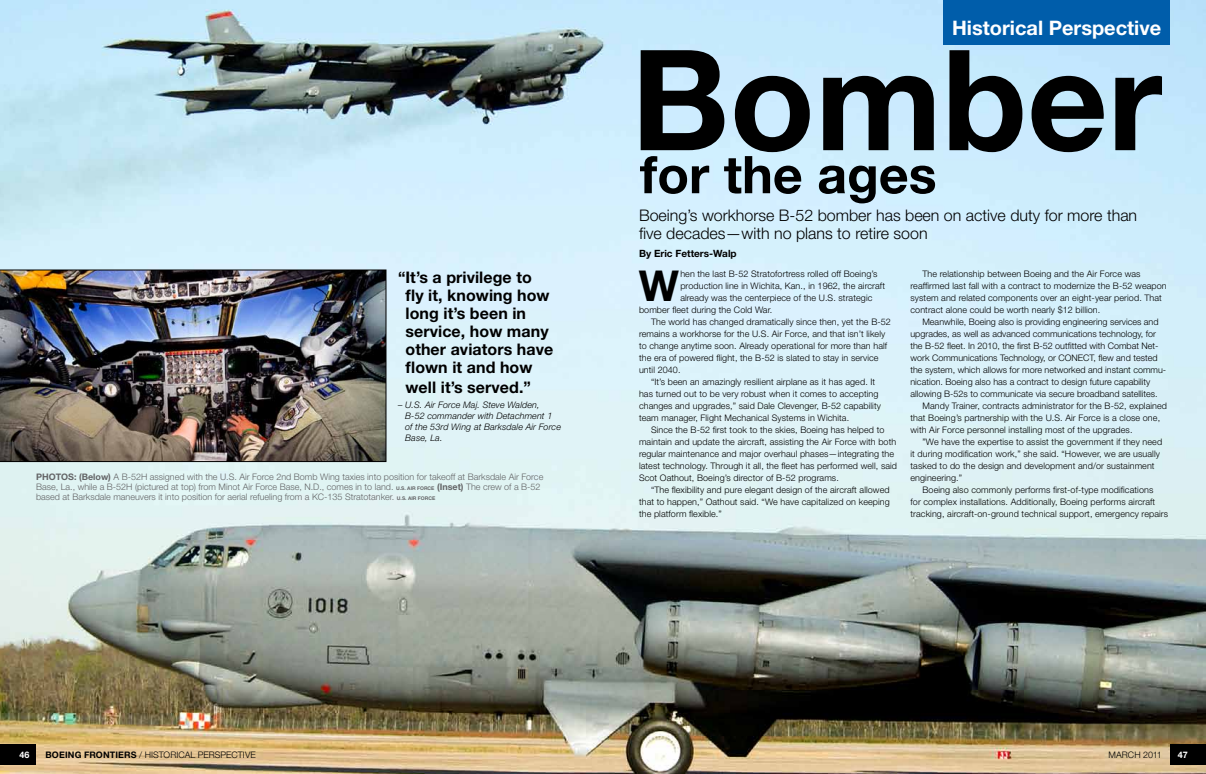
<style>
.page{position:relative;width:1206px;height:774px;background:#fff}
.page>*{position:absolute;margin:0;border:0;box-sizing:border-box;transform-origin:0 0}
.t1{font:700 140px "Helvetica Neue";color:#000}
.t2{font:700 52px "Helvetica Neue";color:#000}
.t3{font:700 42.6px "Helvetica Neue";color:#000}
.t4{font:700 20px "Helvetica Neue";color:#fff}
.t5{font:700 16px/18px "Helvetica Neue";letter-spacing:.005em;color:#000}
.t6{font:300 16px/18px "Helvetica Neue";color:#000}
.t7{font:700 10px "Helvetica Neue";color:#000}
.t8{font:300 9px/12px "Helvetica Neue";letter-spacing:.01em;color:#000}
.t9{font:300 9px/10px "Helvetica Neue";color:#636466}
.t10{font:italic 300 9px/11px "Helvetica Neue";letter-spacing:.01em;color:#000}
.t11{font:700 9px "Helvetica Neue";color:#fff}
.s1{font-weight:700}
.s2{font-weight:700;font-size:5px}
</style>
<div class="page">
<img style="left:0;top:0;width:1206px;height:774px">
<div style="left:1170px;top:744px;width:36px;height:20px;background:#000"></div>
<div style="left:0;top:744px;width:36px;height:20px;background:#000"></div>
<img style="left:0;top:270px;width:386px;height:192px">
<div style="left:944px;top:0;width:226px;height:44px;background:#005daa"></div>
<h3 class="t4" style="left:952px;top:15px;width:211px">Historical Perspective</h3>
<h3 class="t5" style="left:405px;top:267px;width:149px;text-indent:-7px">“It’s a privilege to fly it, knowing how long it’s been in service, how many other aviators have flown it and how</h3>
<h3 class="t5" style="left:405px;top:377px;width:127px">well it’s served.”</h3>
<p class="t10" style="left:405px;top:399px;width:157px;text-indent:-7px">– U.S. Air Force Maj. Steve Walden,<br>B-52 commander with Detachment 1 of the 53rd Wing at Barksdale Air Force<br>Base, La.</p>
<p class="t9" style="left:36px;top:472px;width:509px"><span class="s1">PH OTOS: (Below)</span> A B-52H assigned with the U.S. Air Force 2nd Bomb Wing taxies into position for takeoff at Barksdale Air Force<br>Base, La., while a B-52H (pictured at top) from Minot Air Force Base, N.D., comes in to land. <span class="s2">U.S. AIR FORCE</span> <span class="s1">(Inset)</span> The crew of a B-52 based at Barksdale maneuvers it into position for aerial refueling from a KC-135 Stratotanker. <span class="s2">U.S. AIr force</span></p>
<h1 class="t1" style="left:631px;top:14px;width:533px">Bomber</h1>
<h2 class="t2" style="left:640px;top:143px;width:298px">for the ages</h2>
<h3 class="t6" style="left:639px;top:206px;width:500px">Boeing’s workhorse B-52 bomber has been on active duty for more than five decades—with no plans to retire soon</h3>
<p class="t7" style="left:639px;top:248px;width:99px">By Eric Fetters-Walp</p>
<h3 class="t3" style="left:639px;top:260px;width:42px">W</h3>
<p class="t8" style="left:680px;top:268px;width:198px">hen the last B-52 Stratofortress rolled off Boeing’s</p>
<p class="t8" style="left:680px;top:280px;width:206px">production line in Wichita, Kan., in 1962, the aircraft</p>
<p class="t8" style="left:680px;top:292px;width:194px">already was the centerpiece of the U.S. strategic</p>
<p class="t8" style="left:639px;top:304px;width:135px">bomber fleet during the Cold War.</p>
<p class="t8" style="left:651px;top:316px;width:241px">The world has changed dramatically since then, yet the B-52</p>
<p class="t8" style="left:639px;top:328px;width:248px">remains a workhorse for the U.S. Air Force, and that isn’t likely</p>
<p class="t8" style="left:639px;top:340px;width:250px">to change anytime soon. Already operational for more than half</p>
<p class="t8" style="left:639px;top:352px;width:241px">the era of powered flight, the B-52 is slated to stay in service</p>
<p class="t8" style="left:639px;top:364px;width:43px">until 2040.</p>
<p class="t8" style="left:651px;top:376px;width:226px">“It’s been an amazingly resilient airplane as it has aged. It</p>
<p class="t8" style="left:639px;top:388px;width:241px">has turned out to be very robust when it comes to accepting</p>
<p class="t8" style="left:639px;top:400px;width:243px">changes and upgrades,” said Dale Clevenger, B-52 capability</p>
<p class="t8" style="left:639px;top:412px;width:212px">team manager, Flight Mechanical Systems in Wichita.</p>
<p class="t8" style="left:651px;top:424px;width:235px">Since the B-52 first took to the skies, Boeing has helped to</p>
<p class="t8" style="left:639px;top:436px;width:259px">maintain and update the aircraft, assisting the Air Force with both</p>
<p class="t8" style="left:639px;top:448px;width:257px">regular maintenance and major overhaul phases—integrating the</p>
<p class="t8" style="left:639px;top:460px;width:260px">latest technology. Through it all, the fleet has performed well, said</p>
<p class="t8" style="left:639px;top:472px;width:201px">Scot Oathout, Boeing’s director of B-52 programs.</p>
<p class="t8" style="left:651px;top:484px;width:240px">“The flexibility and pure elegant design of the aircraft allowed</p>
<p class="t8" style="left:639px;top:496px;width:252px">that to happen,” Oathout said. “We have capitalized on keeping</p>
<p class="t8" style="left:639px;top:508px;width:84px">the platform flexible.”</p>
<p class="t8" style="left:910px;top:268px;width:258px;text-indent:12px">The relationship between Boeing and the Air Force was reaffirmed last fall with a contract to modernize the B-52 weapon system and related components over an eight-year period. That contract alone could be worth nearly $12 billion.</p>
<p class="t8" style="left:922px;top:316px;width:238px">Meanwhile, Boeing also is providing engineering services and</p>
<p class="t8" style="left:910px;top:328px;width:247px">upgrades, as well as advanced communications technology, for</p>
<p class="t8" style="left:910px;top:340px;width:250px">the B-52 fleet. In 2010, the first B-52 outfitted with Combat Net-</p>
<p class="t8" style="left:910px;top:352px;width:249px">work Communications Technology, or CONECT, flew and tested</p>
<p class="t8" style="left:910px;top:364px;width:257px">the system, which allows for more networked and instant commu-</p>
<p class="t8" style="left:910px;top:376px;width:241px">nication. Boeing also has a contract to design future capability</p>
<p class="t8" style="left:910px;top:388px;width:249px">allowing B-52s to communicate via secure broadband satellites.</p>
<p class="t8" style="left:922px;top:400px;width:246px">Mandy Trainer, contracts administrator for the B-52, explained</p>
<p class="t8" style="left:910px;top:412px;width:251px">that Boeing’s partnership with the U.S. Air Force is a close one,</p>
<p class="t8" style="left:910px;top:424px;width:224px">with Air Force personnel installing most of the upgrades.</p>
<p class="t8" style="left:922px;top:436px;width:241px">”We have the expertise to assist the government if they need</p>
<p class="t8" style="left:910px;top:448px;width:251px">it during modification work,” she said. “However, we are usually</p>
<p class="t8" style="left:910px;top:460px;width:246px">tasked to do the design and development and/or sustainment</p>
<p class="t8" style="left:910px;top:472px;width:53px">engineering.”</p>
<p class="t8" style="left:922px;top:484px;width:232px">Boeing also commonly performs first-of-type modifications</p>
<p class="t8" style="left:910px;top:496px;width:246px">for complex installations. Additionally, Boeing performs aircraft</p>
<p class="t8" style="left:910px;top:508px;width:259px">tracking, aircraft-on-ground technical support, emergency repairs</p>
<p class="t11" style="left:20px;top:749px;width:12px">46</p>
<p class="t8" style="left:46px;top:748px;width:212px"><span class="s1">BOEING FRONTIERS</span> / HISTORICAL PERSPECTIVE</p>
<p class="t8" style="left:1109px;top:748px;width:55px">MARCH 2011</p>
<p class="t11" style="left:1178px;top:749px;width:12px">47</p>
</div>
